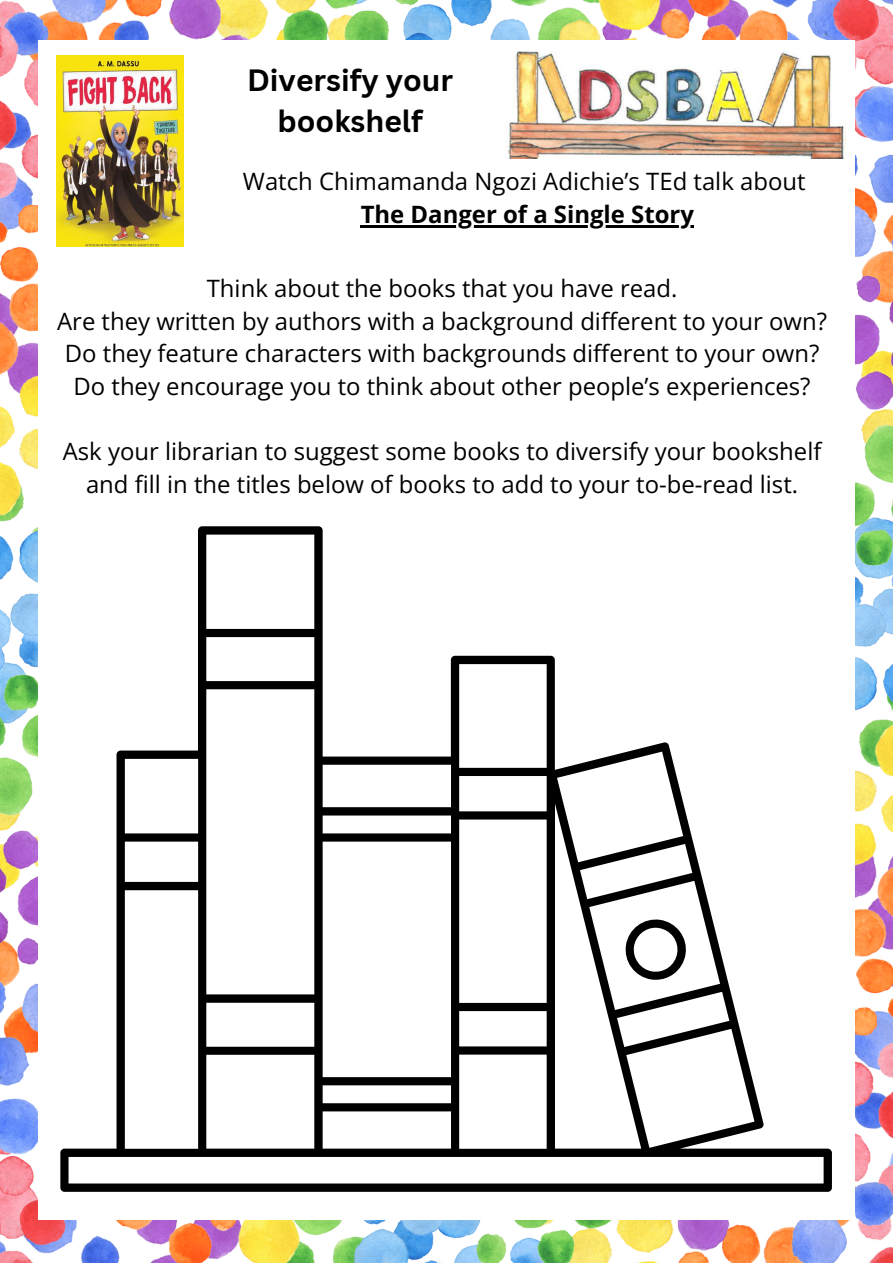
<style>
.page{position:relative;width:893px;height:1264px;background:#fff}
.page>*{position:absolute;margin:0;border:0;box-sizing:border-box;transform-origin:0 0}
.t1{font:700 30px "Canva Sans";color:#000}
.t2{font:23.85px/32.5px "Open Sans";color:#000;text-align:center}
.t3{font:700 23.85px "Open Sans";color:#000}
</style>
<div class="page">
<img style="left:0;top:0;width:892px;height:1262px">
<div style="left:38px;top:40px;width:816px;height:1179px;background:#fff"></div>
<img style="left:506px;top:51px;width:340px;height:107px">
<img style="left:56px;top:55px;width:127px;height:191px">
<svg style="left:60px;top:526px;width:771px;height:665px"></svg>
<svg style="left:623px;top:917px;width:63px;height:62px"></svg>
<hr style="left:360px;top:225px;width:334px;height:2px;background:#000">
<p class="t1" style="left:247px;top:59px;width:208px">Diversify your</p>
<p class="t1" style="left:277px;top:100px;width:147px">bookshelf</p>
<p class="t2" style="left:243px;top:164px;width:564px">Watch Chimamanda Ngozi Adichie’s TEd talk about</p>
<p class="t3" style="left:360px;top:197px;width:335px">The Danger of a Single Story</p>
<p class="t2" style="left:207px;top:271px;width:472px">Think about the books that you have read.</p>
<p class="t2" style="left:57px;top:304px;width:771px">Are they written by authors with a background different to your own?</p>
<p class="t2" style="left:65px;top:336px;width:755px">Do they feature characters with backgrounds different to your own?</p>
<p class="t2" style="left:74px;top:369px;width:738px">Do they encourage you to think about other people’s experiences?</p>
<p class="t2" style="left:63px;top:434px;width:760px">Ask your librarian to suggest some books to diversify your bookshelf and fill in the titles below of books to add to your to-be-read list.</p>
</div>
